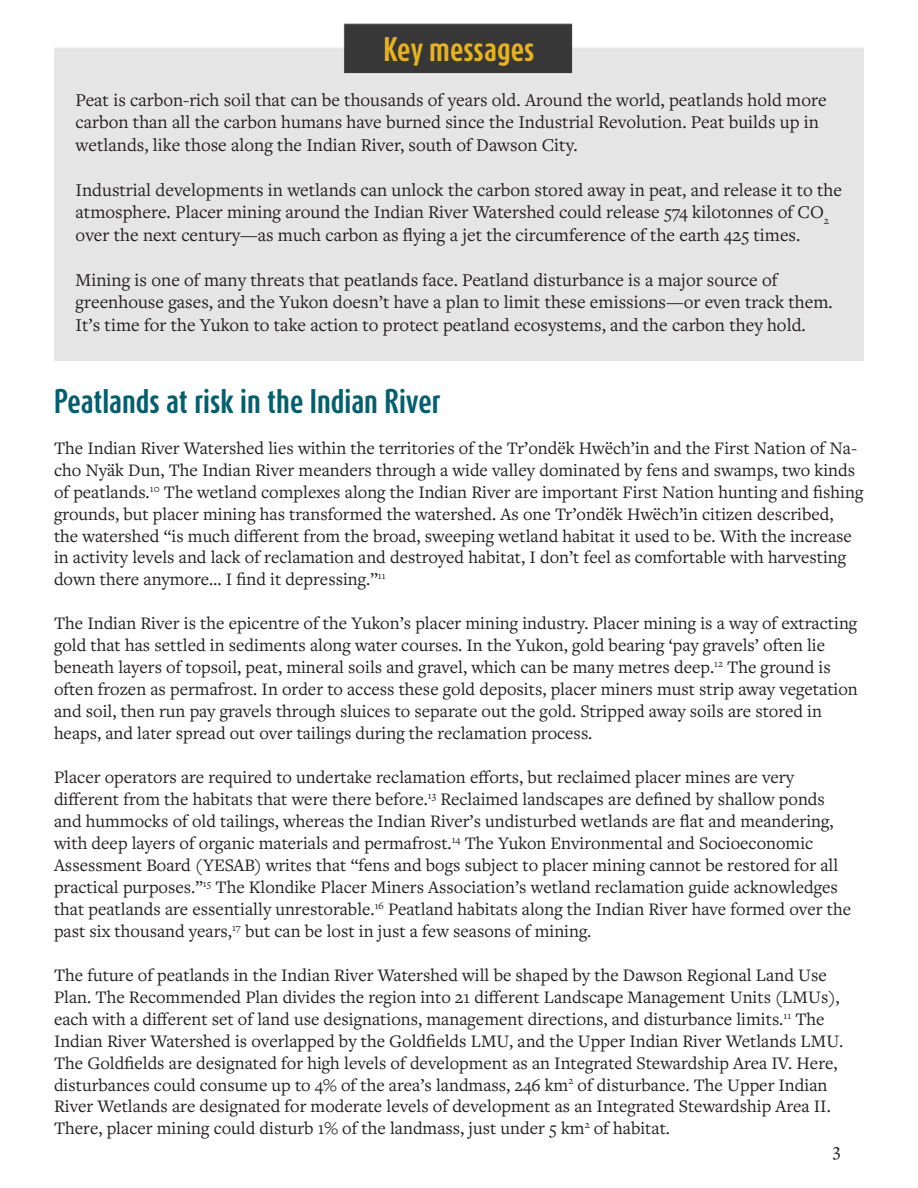
<style>
.page{position:relative;width:918px;height:1188px;background:#fff}
.page>*{position:absolute;margin:0;border:0;box-sizing:border-box;transform-origin:0 0}
.Unjustified{font:700 28.5px "Dax Compact Pro";color:#005f6d}
.Heading{font:700 28.5px "Dax Compact Pro";color:#e8b21e}
.t1{font:18.75px/22.5px "Freight Text Pro";color:#231f20}
.Unjustified-2{font:18.3px/21.9px "Freight Text Pro";color:#231f20}
</style>
<div class="page">
<img style="left:54px;top:23px;width:810px;height:338px">
<p class="Heading" style="left:383px;top:30px;width:153px">Key messages</p>
<p class="t1" style="left:76px;top:88px;width:753px">Peat is carbon-rich soil that can be thousands of years old. Around the world, peatlands hold more carbon than all the carbon humans have burned since the Industrial Revolution. Peat builds up in wetlands, like those along the Indian River, south of Dawson City.</p>
<p class="t1" style="left:76px;top:178px;width:768px">Industrial developments in wetlands can unlock the carbon stored away in peat, and release it to the atmosphere. Placer mining around the Indian River Watershed could release 574 kilotonnes of CO<sub>2 </sub>over the next century—as much carbon as flying a jet the circumference of the earth 425 times.</p>
<p class="t1" style="left:76px;top:268px;width:759px">Mining is one of many threats that peatlands face. Peatland disturbance is a major source of greenhouse gases, and the Yukon doesn’t have a plan to limit these emissions—or even track them.<br>It’s time for the Yukon to take action to protect peatland ecosystems, and the carbon they hold.</p>
<p class="Unjustified" style="left:54px;top:382px;width:388px">Peatlands at risk in the Indian River</p>
<p class="Unjustified-2" style="left:54px;top:436px;width:811px">The Indian River Watershed lies within the territories of the Tr’ondëk Hwëch’in and the First Nation of Na&shy;cho Nyäk Dun, The Indian River meanders through a wide valley dominated by fens and swamps, two kinds of peatlands.<sup>10</sup> The wetland complexes along the Indian River are important First Nation hunting and fishing grounds, but placer mining has transformed the watershed. As one Tr’ondëk Hwëch’in citizen described,<br>the watershed “is much different from the broad, sweeping wetland habitat it used to be. With the increase in activity levels and lack of reclamation and destroyed habitat, I don’t feel as comfortable with harvesting down there anymore… I find it depressing.”<sup>11</sup></p>
<p class="Unjustified-2" style="left:54px;top:612px;width:805px">The Indian River is the epicentre of the Yukon’s placer mining industry. Placer mining is a way of extracting gold that has settled in sediments along water courses. In the Yukon, gold bearing ‘pay gravels’ often lie beneath layers of topsoil, peat, mineral soils and gravel, which can be many metres deep.<sup>12</sup> The ground is often frozen as permafrost. In order to access these gold deposits, placer miners must strip away vegetation and soil, then run pay gravels through sluices to separate out the gold. Stripped away soils are stored in heaps, and later spread out over tailings during the reclamation process.</p>
<p class="Unjustified-2" style="left:54px;top:766px;width:799px">Placer operators are required to undertake reclamation efforts, but reclaimed placer mines are very different from the habitats that were there before.<sup>13</sup> Reclaimed landscapes are defined by shallow ponds and hummocks of old tailings, whereas the Indian River’s undisturbed wetlands are flat and meandering, with deep layers of organic materials and permafrost.<sup>14</sup> The Yukon Environmental and Socioeconomic Assessment Board (YESAB) writes that “fens and bogs subject to placer mining cannot be restored for all practical purposes.”<sup>15</sup> The Klondike Placer Miners Association’s wetland reclamation guide acknowledges that peatlands are essentially unrestorable.<sup>16</sup> Peatland habitats along the Indian River have formed over the past six thousand years,<sup>17</sup> but can be lost in just a few seasons of mining.</p>
<p class="Unjustified-2" style="left:54px;top:963px;width:791px">The future of peatlands in the Indian River Watershed will be shaped by the Dawson Regional Land Use Plan. The Recommended Plan divides the region into 21 different Landscape Management Units (LMUs), each with a different set of land use designations, management directions, and disturbance limits.<sup>11</sup> The Indian River Watershed is overlapped by the Goldfields LMU, and the Upper Indian River Wetlands LMU.<br>The Goldfields are designated for high levels of development as an Integrated Stewardship Area IV. Here, disturbances could consume up to 4% of the area’s landmass, 246 km<sup>2</sup> of disturbance. The Upper Indian River Wetlands are designated for moderate levels of development as an Integrated Stewardship Area II.<br>There, placer mining could disturb 1% of the landmass, just under 5 km<sup>2</sup> of habitat.</p>
<p class="t1" style="left:833px;top:1138px;width:9px">3</p>
</div>
